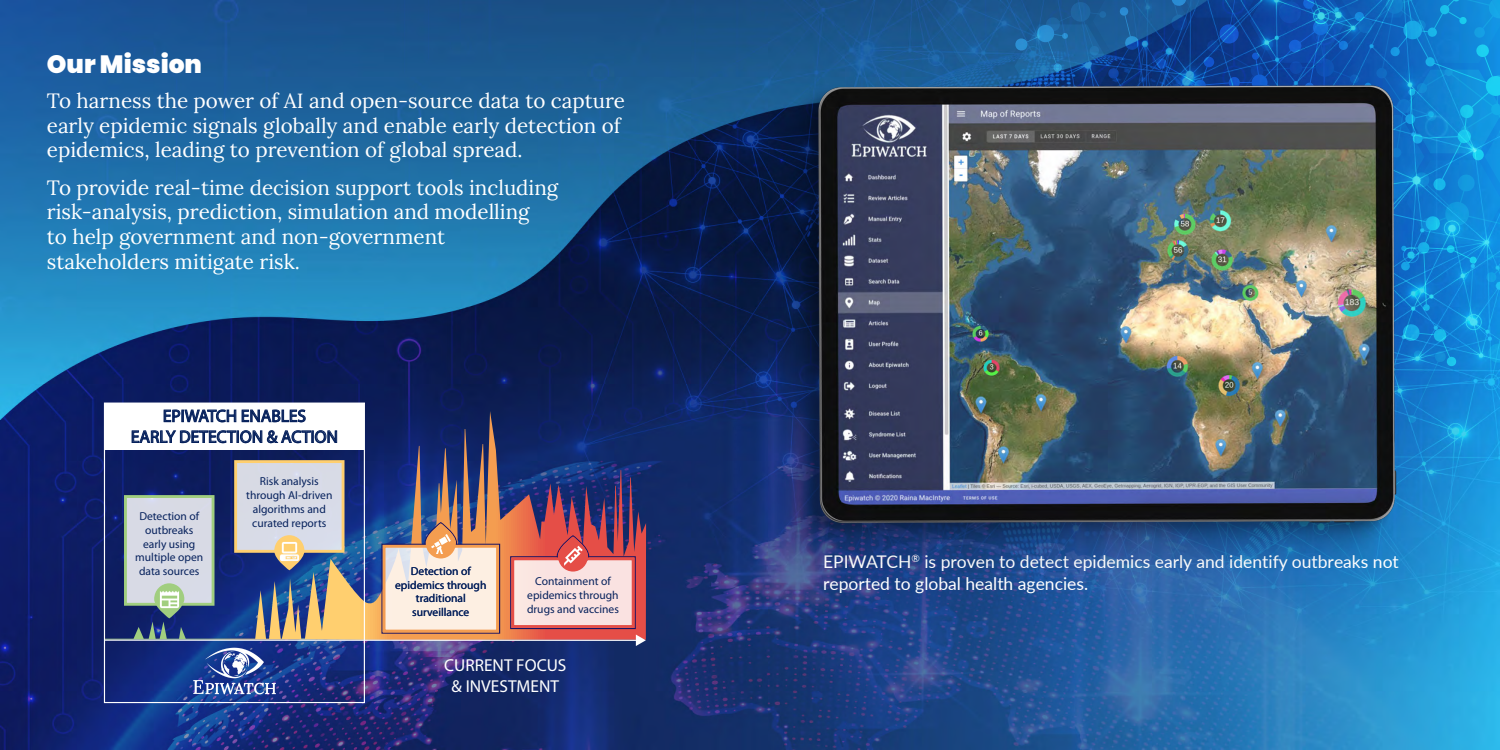
<style>
.page{position:relative;width:1500px;height:750px;background:#fff}
.page>*{position:absolute;margin:0;border:0;box-sizing:border-box;transform-origin:0 0}
.t1{font:900 25px "Poppins";color:#fff}
.t2{font:20.62px/24.8px "Lora";color:#fff}
.Body_Copy_White{font:17.5px/22.5px "Lato";color:#fff}
.t3{font:17.31px/20.8px "Myriad Pro";color:#06215c;text-align:center}
.t4{font:17.31px/20.8px "Myriad Pro";color:#fff;text-align:center}
.t5{font:11.56px/13.9px "Myriad Pro";color:#06215c;text-align:center}
</style>
<div class="page">
<img style="left:0;top:0;width:1500px;height:750px">
<svg style="left:106px;top:411px;width:348px;height:229px;background:#374576"></svg>
<div style="left:125px;top:497px;width:88px;height:107px;background:#d8dae5"></div>
<div style="left:124px;top:495px;width:91px;height:111px;border:3px solid #a1ce7f"></div>
<div style="left:236px;top:462px;width:107px;height:89px;background:#d8dbe6"></div>
<div style="left:234px;top:460px;width:111px;height:93px;border:3px solid #ffcf6f"></div>
<div style="left:381px;top:544px;width:119px;height:90px;border:1px solid #1b1464"></div>
<svg style="left:387px;top:549px;width:67px;height:80px;background:#f9ede3"></svg>
<div style="left:383px;top:545px;width:116px;height:88px;border:3px solid #f49d50"></div>
<svg style="left:424px;top:523px;width:30px;height:36px"></svg>
<img style="left:429px;top:532px;width:24px;height:24px">
<svg style="left:274px;top:535px;width:30px;height:35px"></svg>
<img style="left:278px;top:540px;width:22px;height:22px">
<svg style="left:154px;top:583px;width:30px;height:35px"></svg>
<img style="left:159px;top:589px;width:21px;height:21px">
<hr style="left:104px;top:640px;width:534px;height:1px;background:#fff">
<img style="left:184px;top:640px;width:100px;height:61px">
<div style="left:104px;top:403px;width:260px;height:46px;background:#fff"></div>
<div style="left:104px;top:403px;width:261px;height:300px;border:1px solid #fff"></div>
<svg style="left:164px;top:409px;width:72px;height:13px"></svg>
<svg style="left:242px;top:409px;width:64px;height:14px"></svg>
<svg style="left:132px;top:430px;width:205px;height:13px"></svg>
<img style="left:454px;top:0;width:1046px;height:716px">
<p class="t1" style="left:47px;top:50px;width:157px">Our Mission</p>
<p class="t2" style="left:47px;top:87px;width:580px">To harness the power of AI and open-source data to capture early epidemic signals globally and enable early detection of epidemics, leading to prevention of global spread.</p>
<p class="t2" style="left:47px;top:174px;width:513px">To provide real-time decision support tools including risk-analysis, prediction, simulation and modelling<br>to help government and non-government stakeholders mitigate risk.</p>
<p class="t3" style="left:131px;top:405px;width:209px">EPIWATCH ENABLES<br>EARLY DETECTION &amp; ACTION</p>
<p class="t5" style="left:135px;top:509px;width:69px">Detection of outbreaks early using multiple open data sources</p>
<p class="t5" style="left:246px;top:474px;width:88px">Risk analysis through AI-driven algorithms and curated reports</p>
<p class="t5" style="left:395px;top:564px;width:93px">Detection of epidemics through traditional surveillance</p>
<p class="t5" style="left:527px;top:574px;width:93px">Containment of epidemics through drugs and vaccines</p>
<p class="t4" style="left:444px;top:655px;width:124px">CURRENT FOCUS &amp; INVESTMENT</p>
<p class="Body_Copy_White" style="left:823px;top:549px;width:577px">EPIWATCH<sup>®</sup> is proven to detect epidemics early and identify outbreaks not reported to global health agencies.</p>
</div>
